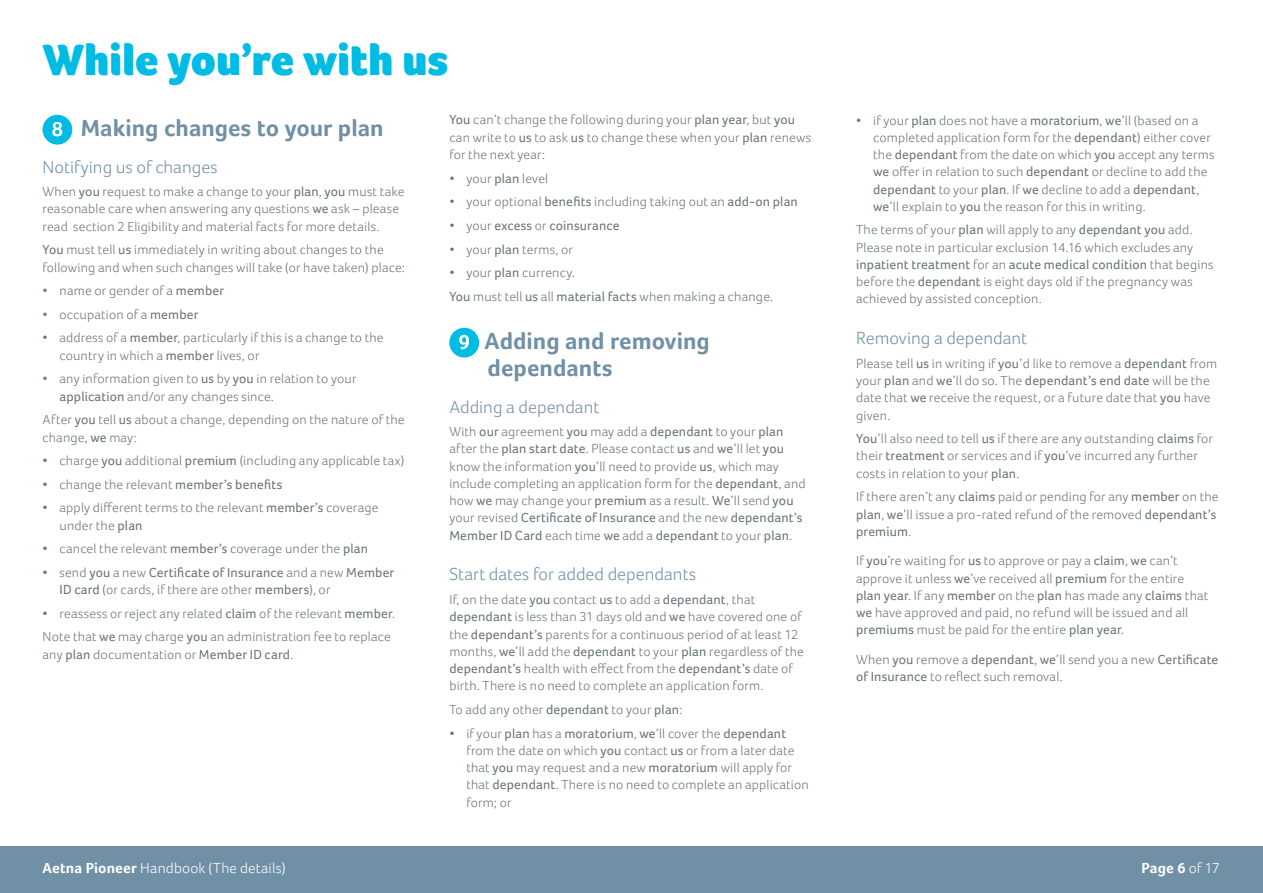
<style>
.page{position:relative;width:1263px;height:893px;background:#fff}
.page>*{position:absolute;margin:0;border:0;box-sizing:border-box;transform-origin:0 0}
.t1{font:900 45px "Foco";color:#00bce4}
.t2{font:700 24px/27px "Foco";color:#7090a5}
.t3{font:300 18px "Foco";color:#7090a5}
.t4{font:300 15px "Foco";letter-spacing:.01em;color:#fff}
.t5{font:700 15px "Foco";color:#fff}
.t6{font:300 13.5px/17.2px "Foco";letter-spacing:.015em;color:#69747a}
.t7{font:13.5px "Foco";letter-spacing:.01em;color:#69747a}
.s1{font-weight:400}
.s2{font-weight:300}
.s3{font-weight:700}
</style>
<div class="page">
<div style="left:0;top:846px;width:1263px;height:47px;background:#7090a5"></div>
<div style="left:43px;top:115px;width:29px;height:30px;background:#00bce4;border-radius:50%"></div>
<svg style="left:52px;top:122px;width:10px;height:14px"></svg>
<div style="left:449px;top:328px;width:30px;height:30px;background:#00bce4;border-radius:50%"></div>
<svg style="left:459px;top:335px;width:10px;height:14px"></svg>
<h1 class="t1" style="left:43px;top:33px;width:407px">While you’re with us</h1>
<h2 class="t2" style="left:81px;top:114px;width:304px">Making changes to your plan</h2>
<h3 class="t3" style="left:43px;top:156px;width:177px">Notifying us of changes</h3>
<p class="t6" style="left:43px;top:183px;width:363px">When <span class="s1">you</span> request to make a change to your <span class="s1">plan</span>, <span class="s1">you</span> must take reasonable care when answering any questions <span class="s1">we</span> ask – please read section 2 Eligibility and material facts for more details.</p>
<p class="t6" style="left:43px;top:241px;width:364px"><span class="s1">You</span> must tell <span class="s1">us</span> immediately in writing about changes to the following and when such changes will take (or have taken) place:</p>
<p class="t6" style="left:43px;top:282px;width:183px">• name or gender of a <span class="s1">member</span></p>
<p class="t6" style="left:43px;top:306px;width:157px">• occupation of a <span class="s1">member</span></p>
<p class="t6" style="left:60px;top:329px;width:326px;text-indent:-17px">• address of a <span class="s1">member</span>, particularly if this is a change to the country in which a <span class="s1">member</span> lives, or</p>
<p class="t6" style="left:60px;top:370px;width:298px;text-indent:-17px">• any information given to <span class="s1">us</span> by <span class="s1">you</span> in relation to your <span class="s1">application</span> and/or any changes since.</p>
<p class="t6" style="left:43px;top:411px;width:364px">After <span class="s1">you</span> tell <span class="s1">us</span> about a change, depending on the nature of the change, <span class="s1">we</span> may:</p>
<p class="t6" style="left:43px;top:452px;width:363px">• charge <span class="s1">you</span> additional <span class="s1">premium</span> (including any applicable tax)</p>
<p class="t6" style="left:43px;top:476px;width:241px">• change the relevant <span class="s1">member’s benefits</span></p>
<p class="t6" style="left:60px;top:499px;width:320px;text-indent:-17px">• apply different terms to the relevant <span class="s1">member’s</span> coverage under the <span class="s1">plan</span></p>
<p class="t6" style="left:43px;top:540px;width:327px">• cancel the relevant <span class="s1">member’s</span> coverage under the <span class="s1">plan</span></p>
<p class="t6" style="left:60px;top:564px;width:336px;text-indent:-17px">• send <span class="s1">you</span> a new <span class="s1">Certificate of Insurance</span> and a new <span class="s1">Member<br>ID card</span> (or cards, if there are other <span class="s1">members</span>), or</p>
<p class="t6" style="left:43px;top:601px;width:354px;line-height:23.7px">• reassess or reject any related <span class="s1">claim</span> of the relevant <span class="s1">member</span>.<br>Note that <span class="s1">we</span> may charge <span class="s1">you</span> an administration fee to replace</p>
<p class="t6" style="left:43px;top:645px;width:252px">any <span class="s1">plan</span> documentation or <span class="s1">Member ID card</span>.</p>
<p class="t6" style="left:449px;top:111px;width:363px"><span class="s1">You</span> can’t change the following during your <span class="s1">plan year</span>, but <span class="s1">you </span>can write to <span class="s1">us</span> to ask <span class="s1">us</span> to change these when your <span class="s1">plan</span> renews for the next year:</p>
<p class="t6" style="left:449px;top:169px;width:100px">• your <span class="s1">plan</span> level</p>
<p class="t6" style="left:449px;top:193px;width:350px">• your optional <span class="s1">benefits</span> including taking out an <span class="s1">add-on plan</span></p>
<p class="t7" style="left:449px;top:217px;width:172px"><span class="s2">• your</span> excess <span class="s2">or</span> coinsurance</p>
<p class="t6" style="left:449px;top:240px;width:125px">• your <span class="s1">plan</span> terms, or</p>
<p class="t6" style="left:449px;top:261px;width:325px;line-height:23.7px">• your <span class="s1">plan</span> currency.<br><span class="s1">You</span> must tell <span class="s1">us</span> all <span class="s1">material facts</span> when making a change.</p>
<h2 class="t2" style="left:485px;top:327px;width:227px">Adding and removing dependants</h2>
<h3 class="t3" style="left:449px;top:396px;width:152px">Adding a dependant</h3>
<p class="t6" style="left:449px;top:423px;width:358px">With <span class="s1">our</span> agreement <span class="s1">you</span> may add a <span class="s1">dependant</span> to your <span class="s1">plan </span>after the <span class="s1">plan start date</span>. Please contact <span class="s1">us</span> and <span class="s1">we</span>’ll let <span class="s1">you </span>know the information <span class="s1">you</span>’ll need to provide <span class="s1">us</span>, which may include completing an application form for the <span class="s1">dependant</span>, and how <span class="s1">we</span> may change your <span class="s1">premium</span> as a result. <span class="s1">We</span>’ll send <span class="s1">you </span>your revised <span class="s1">Certificate of Insurance</span> and the new <span class="s1">dependant’s Member ID Card</span> each time <span class="s1">we</span> add a <span class="s1">dependant</span> to your <span class="s1">plan</span>.</p>
<h3 class="t3" style="left:449px;top:564px;width:248px">Start dates for added dependants</h3>
<p class="t6" style="left:449px;top:591px;width:356px">If, on the date <span class="s1">you</span> contact <span class="s1">us</span> to add a <span class="s1">dependant</span>, that <span class="s1">dependant</span> is less than 31 days old and <span class="s1">we</span> have covered one of the <span class="s1">dependant’s</span> parents for a continuous period of at least 12 months, <span class="s1">we</span>’ll add the <span class="s1">dependant</span> to your <span class="s1">plan</span> regardless of the <span class="s1">dependant’s</span> health with effect from the <span class="s1">dependant’s</span> date of birth. There is no need to complete an application form.</p>
<p class="t6" style="left:449px;top:701px;width:234px">To add any other <span class="s1">dependant</span> to your <span class="s1">plan</span>:</p>
<p class="t6" style="left:466px;top:724px;width:344px;text-indent:-17px">• if your <span class="s1">plan</span> has a <span class="s1">moratorium</span>, <span class="s1">we</span>’ll cover the <span class="s1">dependant </span>from the date on which <span class="s1">you</span> contact <span class="s1">us</span> or from a later date that <span class="s1">you</span> may request and a new <span class="s1">moratorium</span> will apply for that <span class="s1">dependant</span>. There is no need to complete an application form; or</p>
<p class="t6" style="left:873px;top:111px;width:343px;text-indent:-17px">• if your <span class="s1">plan</span> does not have a <span class="s1">moratorium</span>, <span class="s1">we</span>’ll (based on a completed application form for the <span class="s1">dependant</span>) either cover the <span class="s1">dependant</span> from the date on which <span class="s1">you</span> accept any terms <span class="s1">we</span> offer in relation to such <span class="s1">dependant</span> or decline to add the <span class="s1">dependant</span> to your <span class="s1">plan</span>. If <span class="s1">we</span> decline to add a <span class="s1">dependant</span>, <span class="s1">we</span>’ll explain to <span class="s1">you</span> the reason for this in writing.</p>
<p class="t6" style="left:856px;top:221px;width:359px">The terms of your <span class="s1">plan</span> will apply to any <span class="s1">dependant you</span> add.<br>Please note in particular exclusion 14.16 which excludes any <span class="s1">inpatient treatment</span> for an <span class="s1">acute medical condition</span> that begins before the <span class="s1">dependant</span> is eight days old if the pregnancy was achieved by assisted conception.</p>
<h3 class="t3" style="left:856px;top:327px;width:173px">Removing a dependant</h3>
<p class="t6" style="left:856px;top:355px;width:363px">Please tell <span class="s1">us</span> in writing if <span class="s1">you</span>’d like to remove a <span class="s1">dependant</span> from your <span class="s1">plan</span> and <span class="s1">we</span>’ll do so. The <span class="s1">dependant’s end date</span> will be the date that <span class="s1">we</span> receive the request, or a future date that <span class="s1">you</span> have given.</p>
<p class="t6" style="left:856px;top:430px;width:358px"><span class="s1">You</span>’ll also need to tell <span class="s1">us</span> if there are any outstanding <span class="s1">claims</span> for their <span class="s1">treatment</span> or services and if <span class="s1">you</span>’ve incurred any further costs in relation to your <span class="s1">plan</span>.</p>
<p class="t6" style="left:856px;top:488px;width:364px">If there aren’t any <span class="s1">claims</span> paid or pending for any <span class="s1">member</span> on the <span class="s1">plan</span>, <span class="s1">we</span>’ll issue a pro-rated refund of the removed <span class="s1">dependant’s premium</span>.</p>
<p class="t6" style="left:856px;top:552px;width:354px">If <span class="s1">you</span>’re waiting for <span class="s1">us</span> to approve or pay a <span class="s1">claim</span>, <span class="s1">we</span> can’t approve it unless <span class="s1">we</span>’ve received all <span class="s1">premium</span> for the entire <span class="s1">plan year</span>. If any <span class="s1">member</span> on the <span class="s1">plan</span> has made any <span class="s1">claims</span> that <span class="s1">we</span> have approved and paid, no refund will be issued and all <span class="s1">premiums</span> must be paid for the entire <span class="s1">plan year</span>.</p>
<p class="t6" style="left:856px;top:651px;width:364px">When <span class="s1">you</span> remove a <span class="s1">dependant</span>, <span class="s1">we</span>’ll send you a new <span class="s1">Certificate of Insurance</span> to reflect such removal.</p>
<p class="t4" style="left:43px;top:859px;width:245px"><span class="s3">Aetna Pioneer</span> Handbook (The details)</p>
<p class="t5" style="left:1141px;top:859px;width:80px">Page 6 <span class="s2">of 17</span></p>
</div>
